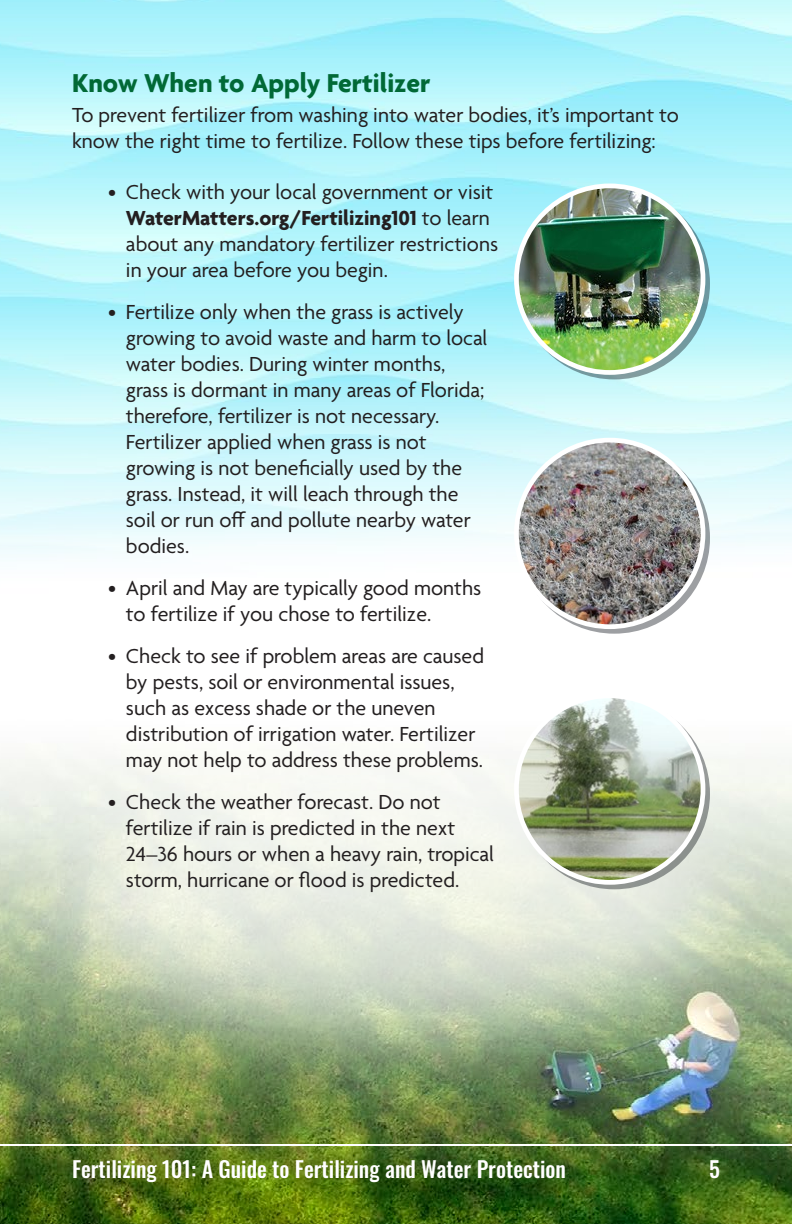
<style>
.page{position:relative;width:792px;height:1224px;background:#fff}
.page>*{position:absolute;margin:0;border:0;box-sizing:border-box;transform-origin:0 0}
.t1{font:700 28px "Agenda";color:#016936}
.t2{font:22px/26px "Agenda";color:#231f20}
.t3{font:500 22px "Oswald";color:#fff}
.s1{font-weight:700}
</style>
<div class="page">
<img style="left:0;top:1129px;width:792px;height:95px">
<img style="left:0;top:0;width:792px;height:633px">
<hr style="left:0;top:1144px;width:792px;height:2px;background:#fff">
<img style="left:0;top:721px;width:792px;height:408px">
<svg style="left:521px;top:191px;width:187px;height:186px"></svg>
<svg style="left:521px;top:445px;width:187px;height:186px"></svg>
<svg style="left:521px;top:700px;width:187px;height:187px"></svg>
<img style="left:516px;top:186px;width:187px;height:186px;border-radius:93px">
<div style="left:514px;top:184px;width:191px;height:191px;border:5px solid #fff;border-radius:50%"></div>
<img style="left:516px;top:440px;width:187px;height:187px;border-radius:93px">
<div style="left:514px;top:438px;width:191px;height:191px;border:5px solid #fff;border-radius:50%"></div>
<img style="left:516px;top:696px;width:187px;height:186px;border-radius:93px">
<div style="left:514px;top:693px;width:191px;height:192px;border:5px solid #fff;border-radius:50%"></div>
<p class="t1" style="left:72px;top:68px;width:360px">Know When to Apply Fertilizer</p>
<p class="t2" style="left:72px;top:103px;width:608px">To prevent fertilizer from washing into water bodies, it’s important to know the right time to fertilize. Follow these tips before fertilizing:</p>
<p class="t2" style="left:126px;top:180px;width:374px;text-indent:-18px">• Check with your local government or visit <span class="s1">WaterMatters.org/Fertilizing101</span> to learn about any mandatory fertilizer restrictions in your area before you begin.</p>
<p class="t2" style="left:126px;top:300px;width:363px;text-indent:-18px">• Fertilize only when the grass is actively growing to avoid waste and harm to local water bodies. During winter months, grass is dormant in many areas of Florida; therefore, fertilizer is not necessary.<br>Fertilizer applied when grass is not growing is not beneficially used by the grass. Instead, it will leach through the soil or run off and pollute nearby water bodies.</p>
<p class="t2" style="left:126px;top:576px;width:357px;text-indent:-18px">• April and May are typically good months to fertilize if you chose to fertilize.</p>
<p class="t2" style="left:126px;top:644px;width:360px;text-indent:-18px">• Check to see if problem areas are caused by pests, soil or environmental issues, such as excess shade or the uneven distribution of irrigation water. Fertilizer may not help to address these problems.</p>
<p class="t2" style="left:126px;top:790px;width:370px;text-indent:-18px">• Check the weather forecast. Do not fertilize if rain is predicted in the next 24–36 hours or when a heavy rain, tropical storm, hurricane or flood is predicted.</p>
<p class="t3" style="left:72px;top:1158px;width:496px">Fertilizing 101: A Guide to Fertilizing and Water Protection</p>
<p class="t3" style="left:709px;top:1158px;width:12px">5</p>
</div>
